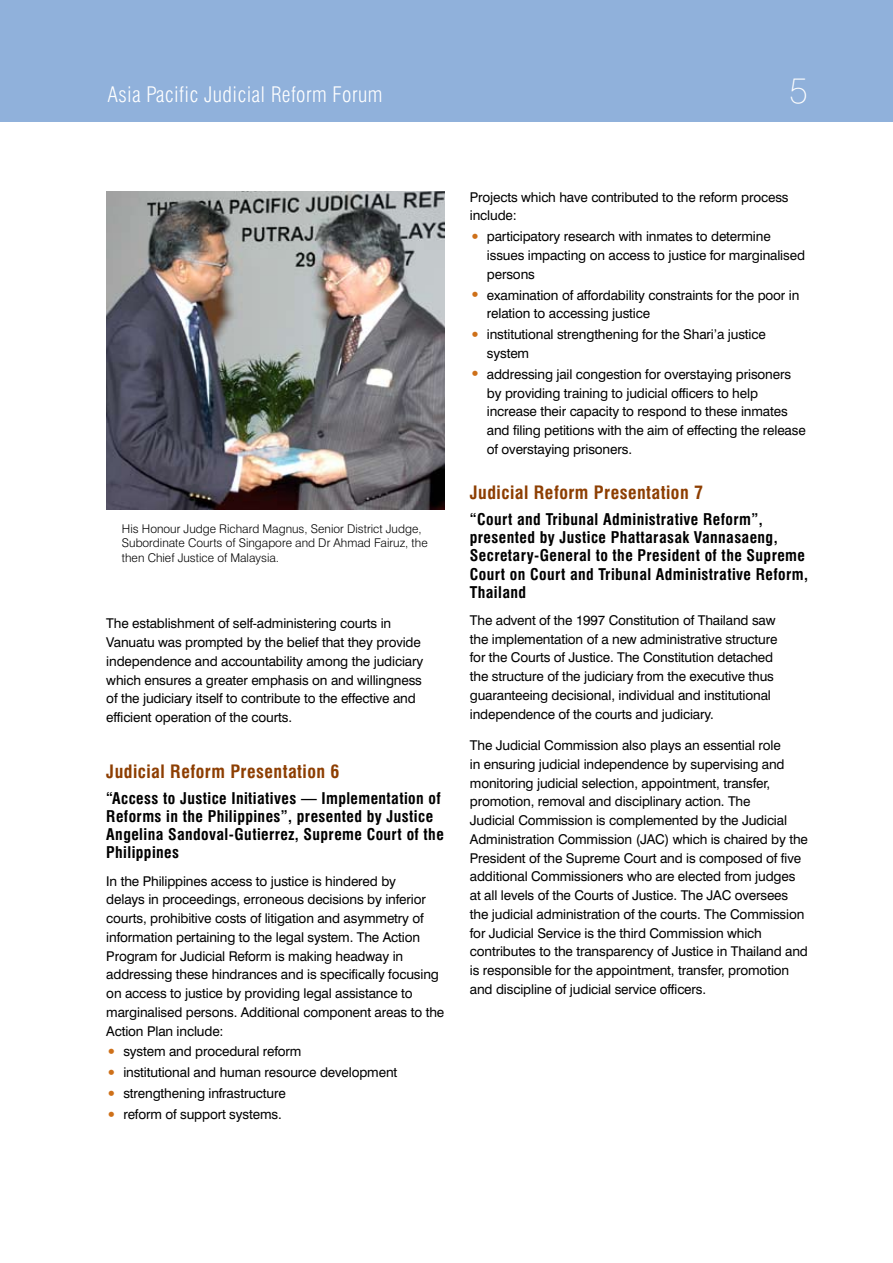
<style>
.page{position:relative;width:893px;height:1263px;background:#fff}
.page>*{position:absolute;margin:0;border:0;box-sizing:border-box;transform-origin:0 0}
.t1{font:100 36px "Swiss 721 BT";color:#fff}
.t2{font:300 condensed 21px "Swiss 721 BT";letter-spacing:.02em;color:#fff}
.t3{font:700 condensed 18px "Swiss 721 BT";letter-spacing:.025em;color:#8d3e02}
.t4{font:700 condensed 15.75px/18px "Swiss 721 BT";letter-spacing:.025em;color:#000}
.t5{font:13.5px/18.8px "Swiss 721 BT";letter-spacing:-.01em;color:#000}
.t6{font:300 12px/14.4px "Swiss 721 BT";color:#000}
.s1{font-size:18px;color:#ce7019}
</style>
<div class="page">
<div style="left:0;top:0;width:893px;height:122px;background:#90b1db"></div>
<img style="left:106px;top:191px;width:338px;height:319px">
<h2 class="t2" style="left:108px;top:82px;width:276px">Asia Pacific Judicial Reform Forum</h2>
<h1 class="t1" style="left:789px;top:68px;width:20px">5</h1>
<p class="t6" style="left:122px;top:521px;width:307px">His Honour Judge Richard Magnus, Senior District Judge,<br>Subordinate Courts of Singapore and Dr Ahmad Fairuz, the then Chief Justice of Malaysia.</p>
<p class="t5" style="left:106px;top:614px;width:318px">The establishment of self-administering courts in Vanuatu was prompted by the belief that they provide independence and accountability among the judiciary which ensures a greater emphasis on and willingness of the judiciary itself to contribute to the effective and efficient operation of the courts.</p>
<h3 class="t3" style="left:106px;top:760px;width:235px">Judicial Reform Presentation 6</h3>
<p class="t4" style="left:106px;top:789px;width:339px">“Access to Justice Initiatives — Implementation of Reforms in the Philippines”, presented by Justice Angelina Sandoval-Gutierrez, Supreme Court of the Philippines</p>
<p class="t5" style="left:106px;top:871px;width:339px">In the Philippines access to justice is hindered by<br>delays in proceedings, erroneous decisions by inferior courts, prohibitive costs of litigation and asymmetry of information pertaining to the legal system. The Action Program for Judicial Reform is making headway in addressing these hindrances and is specifically focusing on access to justice by providing legal assistance to marginalised persons. Additional component areas to the Action Plan include:</p>
<p class="t5" style="left:106px;top:1042px;width:197px"><span class="s1">•</span> system and procedural reform</p>
<p class="t5" style="left:106px;top:1063px;width:293px"><span class="s1">•</span> institutional and human resource development</p>
<p class="t5" style="left:106px;top:1084px;width:181px"><span class="s1">•</span> strengthening infrastructure</p>
<p class="t5" style="left:106px;top:1105px;width:177px"><span class="s1">•</span> reform of support systems.</p>
<p class="t5" style="left:470px;top:187px;width:320px">Projects which have contributed to the reform process include:</p>
<p class="t5" style="left:487px;top:227px;width:320px;text-indent:-17px"><span class="s1">•</span> participatory research with inmates to determine issues impacting on access to justice for marginalised persons</p>
<p class="t5" style="left:487px;top:285px;width:314px;text-indent:-17px"><span class="s1">•</span> examination of affordability constraints for the poor in relation to accessing justice</p>
<p class="t5" style="left:487px;top:325px;width:280px;text-indent:-17px"><span class="s1">•</span> institutional strengthening for the Shari’a justice system</p>
<p class="t5" style="left:487px;top:365px;width:320px;text-indent:-17px"><span class="s1">•</span> addressing jail congestion for overstaying prisoners by providing training to judicial officers to help increase their capacity to respond to these inmates and filing petitions with the aim of effecting the release of overstaying prisoners.</p>
<h3 class="t3" style="left:470px;top:482px;width:235px">Judicial Reform Presentation 7</h3>
<p class="t4" style="left:470px;top:511px;width:340px">“Court and Tribunal Administrative Reform”, presented by Justice Phattarasak Vannasaeng, Secretary-General to the President of the Supreme Court on Court and Tribunal Administrative Reform, Thailand</p>
<p class="t5" style="left:470px;top:610px;width:309px">The advent of the 1997 Constitution of Thailand saw the implementation of a new administrative structure for the Courts of Justice. The Constitution detached the structure of the judiciary from the executive thus guaranteeing decisional, individual and institutional independence of the courts and judiciary.</p>
<p class="t5" style="left:470px;top:736px;width:340px">The Judicial Commission also plays an essential role<br>in ensuring judicial independence by supervising and monitoring judicial selection, appointment, transfer, promotion, removal and disciplinary action. The<br>Judicial Commission is complemented by the Judicial Administration Commission (JAC) which is chaired by the President of the Supreme Court and is composed of five additional Commissioners who are elected from judges at all levels of the Courts of Justice. The JAC oversees the judicial administration of the courts. The Commission for Judicial Service is the third Commission which contributes to the transparency of Justice in Thailand and is responsible for the appointment, transfer, promotion and discipline of judicial service officers.</p>
</div>
